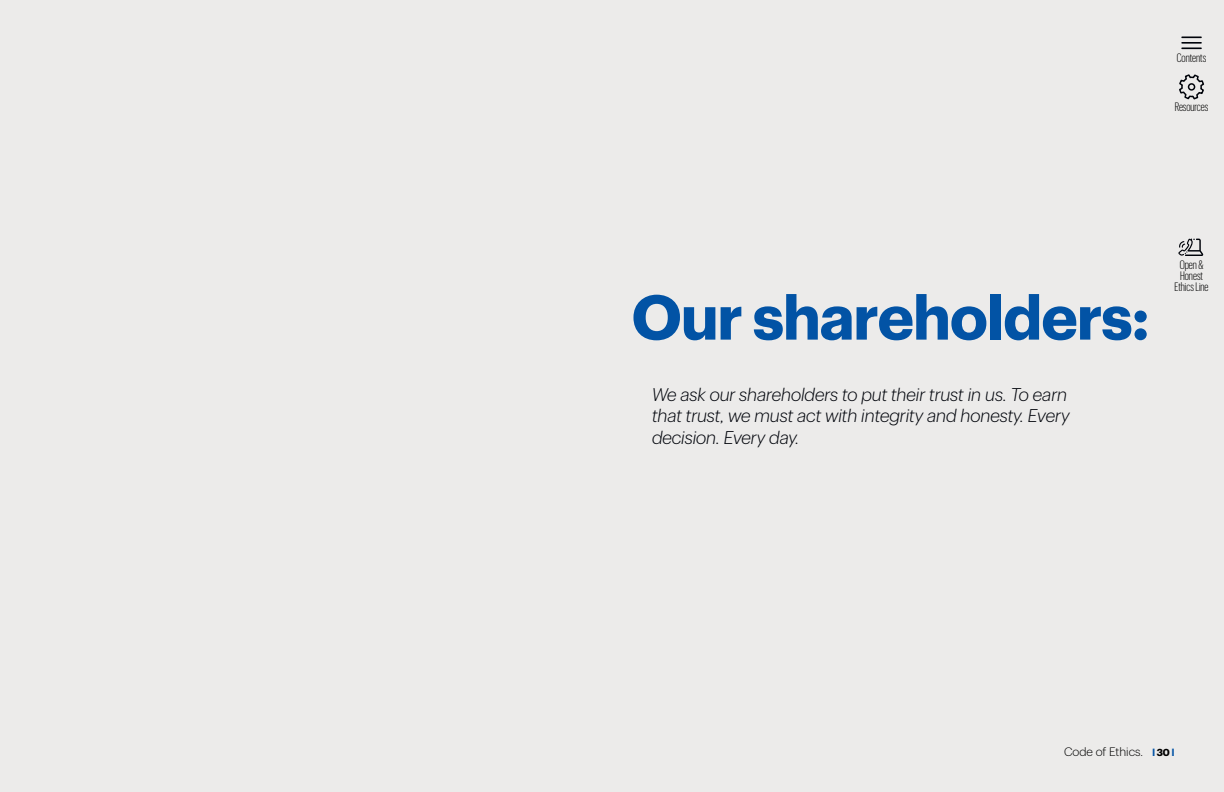
<style>
.page{position:relative;width:1224px;height:792px;background:#ecebea}
.page>*{position:absolute;margin:0;border:0;box-sizing:border-box;transform-origin:0 0}
.t1{font:700 62px "Human BBY 75";color:#0253a5}
.t2{font:italic 300 18px/21.6px "Human BBY 46";color:#00030a}
.t3{font:300 12px/11px "Human BBY Condensed 47";color:#000;text-align:center}
.t4{font:300 12px "Human BBY 45";color:#000}
.t5{font:700 10px "Human BBY 75";color:#0253a5}
.s1{color:#000}
</style>
<div class="page">
<hr style="left:1181px;top:36px;width:21px;height:2px;background:#00030a">
<hr style="left:1181px;top:42px;width:21px;height:2px;background:#00030a">
<hr style="left:1181px;top:47px;width:21px;height:2px;background:#00030a">
<svg style="left:1179px;top:74px;width:26px;height:26px"></svg>
<svg style="left:1178px;top:239px;width:25px;height:17px"></svg>
<p class="t3" style="left:1177px;top:52px;width:31px">Contents</p>
<p class="t3" style="left:1175px;top:100px;width:35px">Resources</p>
<h1 class="t1" style="left:632px;top:269px;width:519px">Our shareholders:</h1>
<p class="t2" style="left:652px;top:382px;width:419px">We ask our shareholders to put their trust in us. To earn that trust, we must act with integrity and honesty. Every decision. Every day.</p>
<p class="t3" style="left:1175px;top:259px;width:35px">Open &amp;<br>Honest<br>Ethics Line</p>
<p class="t4" style="left:1064px;top:743px;width:81px">Code of Ethics.</p>
<p class="t5" style="left:1153px;top:745px;width:23px">l <span class="s1">30</span> l</p>
</div>
